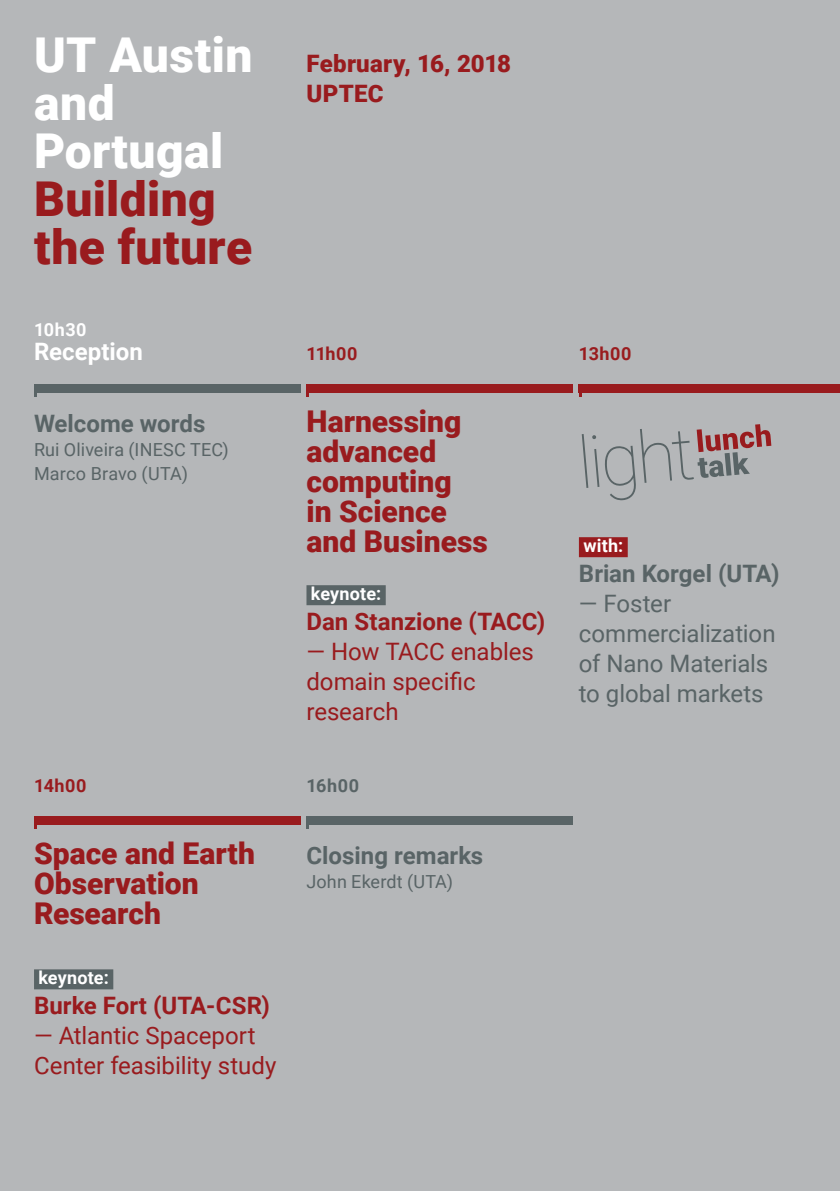
<style>
.page{position:relative;width:840px;height:1191px;background:#fff}
.page>*{position:absolute;margin:0;border:0;box-sizing:border-box;transform-origin:0 0}
.t1{font:900 48px/48px "Roboto";letter-spacing:.01em;color:#fff}
.t2{font:900 48px/48px "Roboto";letter-spacing:.01em;color:#991b1e}
.t3{font:900 30px/30px "Roboto";color:#991b1e}
.t4{font:24px/30px "Roboto";letter-spacing:-.005em;color:#991b1e}
.t5{font:24px/30px "Roboto";letter-spacing:-.005em;color:#596466}
.t6{font:700 24px "Roboto";color:#596466}
.t7{font:700 24px "Roboto";color:#991b1e}
.t8{font:900 24px "Roboto";letter-spacing:.01em;color:#991b1e}
.t9{font:700 24px "Roboto";color:#fff}
.t10{font:18px "Roboto";letter-spacing:.01em;color:#596466}
.t11{font:700 18px "Roboto";letter-spacing:.01em;color:#fff}
.t12{font:700 18px "Roboto";letter-spacing:.03em;color:#991b1e}
.t13{font:700 18px "Roboto";letter-spacing:.03em;color:#596466}
</style>
<div class="page">
<div style="left:0;top:0;width:839px;height:1191px;background:#b5b7b9"></div>
<div style="left:306px;top:384px;width:267px;height:8px;background:#991b1e"></div>
<svg style="left:306px;top:392px;width:3px;height:4px"></svg>
<div style="left:578px;top:384px;width:261px;height:8px;background:#991b1e"></div>
<div style="left:306px;top:816px;width:267px;height:8px;background:#596466"></div>
<svg style="left:306px;top:824px;width:3px;height:4px"></svg>
<div style="left:34px;top:816px;width:266px;height:8px;background:#991b1e"></div>
<svg style="left:34px;top:824px;width:3px;height:4px"></svg>
<div style="left:306px;top:585px;width:79px;height:20px;background:#596466"></div>
<div style="left:578px;top:537px;width:49px;height:20px;background:#991b1e"></div>
<div style="left:34px;top:969px;width:79px;height:20px;background:#596466"></div>
<svg style="left:581px;top:424px;width:190px;height:76px"></svg>
<div style="left:34px;top:384px;width:266px;height:8px;background:#596466"></div>
<svg style="left:34px;top:392px;width:3px;height:4px"></svg>
<p class="t1" style="left:34px;top:29px;width:220px">UT Austin</p>
<p class="t1" style="left:34px;top:77px;width:191px">and<br>Portugal</p>
<p class="t2" style="left:34px;top:173px;width:219px">Building the future</p>
<p class="t11" style="left:34px;top:317px;width:54px">10h30</p>
<p class="t9" style="left:34px;top:335px;width:110px">Reception</p>
<p class="t6" style="left:34px;top:407px;width:173px">Welcome words</p>
<p class="t10" style="left:34px;top:437px;width:196px">Rui Oliveira (INESC TEC)</p>
<p class="t10" style="left:34px;top:461px;width:155px">Marco Bravo (UTA)</p>
<p class="t12" style="left:34px;top:773px;width:54px">14h00</p>
<p class="t3" style="left:34px;top:837px;width:222px">Space and Earth<br>Observation<br>Research</p>
<p class="t11" style="left:38px;top:965px;width:72px">keynote:</p>
<p class="t7" style="left:34px;top:989px;width:237px">Burke Fort (UTA-CSR)</p>
<p class="t4" style="left:34px;top:1020px;width:244px">— Atlantic Spaceport<br>Center feasibility study</p>
<p class="t8" style="left:306px;top:47px;width:206px">February, 16, 2018</p>
<p class="t8" style="left:306px;top:77px;width:79px">UPTEC</p>
<p class="t12" style="left:306px;top:341px;width:52px">11h00</p>
<p class="t3" style="left:306px;top:405px;width:156px">Harnessing advanced computing</p>
<p class="t3" style="left:306px;top:495px;width:142px">in Science</p>
<p class="t3" style="left:306px;top:525px;width:183px">and Business</p>
<p class="t11" style="left:311px;top:581px;width:72px">keynote:</p>
<p class="t7" style="left:306px;top:605px;width:240px">Dan Stanzione (TACC)</p>
<p class="t4" style="left:306px;top:636px;width:229px">— How TACC enables domain specific research</p>
<p class="t13" style="left:306px;top:773px;width:54px">16h00</p>
<p class="t6" style="left:306px;top:839px;width:178px">Closing remarks</p>
<p class="t10" style="left:306px;top:869px;width:148px">John Ekerdt (UTA)</p>
<p class="t12" style="left:578px;top:341px;width:54px">13h00</p>
<p class="t11" style="left:583px;top:533px;width:41px">with:</p>
<p class="t6" style="left:578px;top:557px;width:202px">Brian Korgel (UTA)</p>
<p class="t5" style="left:578px;top:588px;width:198px">— Foster commercialization</p>
<p class="t5" style="left:578px;top:648px;width:191px">of Nano Materials</p>
<p class="t5" style="left:578px;top:678px;width:186px">to global markets</p>
</div>
